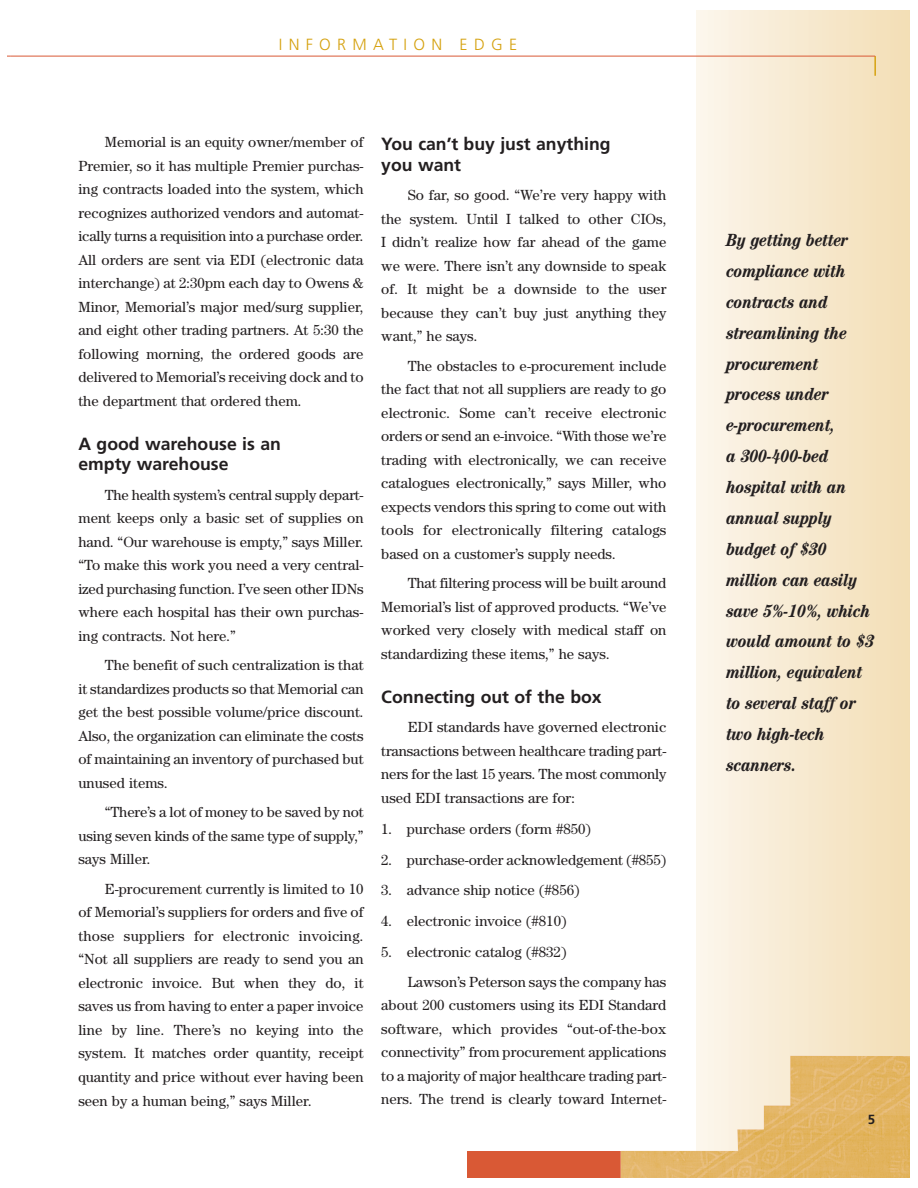
<style>
.page{position:relative;width:918px;height:1188px;background:#fff}
.page>*{position:absolute;margin:0;border:0;box-sizing:border-box;transform-origin:0 0}
.t1{font:italic 700 condensed 17.7px/30.9px "Century";color:#231f20}
.t2{font:700 17.7px/20.5px "Frutiger";color:#231f20}
.t3{font:300 16.2px "Frutiger";letter-spacing:.39em;color:#d5a10e}
.t4{font:14.7px/23.5px "Century";color:#231f20;text-align:justify}
.t5{font:700 13.2px "Frutiger";color:#231f20}
</style>
<div class="page">
<div style="left:467px;top:1151px;width:264px;height:27px;background:#d95935"></div>
<div style="left:697px;top:11px;width:213px;height:1167px;background:linear-gradient(to right,#fcf6ec,#f3deb5)"></div>
<img style="left:621px;top:1056px;width:289px;height:122px">
<hr style="left:874px;top:56px;width:2px;height:20px;background:#d5a10e">
<hr style="left:11px;top:56px;width:864px;height:1px;background:#d95935">
<p class="t3" style="left:279px;top:38px;width:240px">INFORMATION EDGE</p>
<p class="t4" style="left:78px;top:132px;width:287px;text-indent:26px">Memorial is an equity owner/member of Premier, so it has multiple Premier purchas&shy;ing contracts loaded into the system, which recognizes authorized vendors and automat&shy;ically turns a requisition into a purchase order.<br>All orders are sent via EDI (electronic data interchange) at 2:30pm each day to Owens &amp; Minor, Memorial’s major med/surg supplier, and eight other trading partners. At 5:30 the following morning, the ordered goods are delivered to Memorial’s receiving dock and to the department that ordered them.</p>
<p class="t2" style="left:78px;top:435px;width:204px">A good warehouse is an empty warehouse</p>
<p class="t4" style="left:78px;top:484px;width:287px;text-indent:26px">The health system’s central supply depart&shy;ment keeps only a basic set of supplies on hand. “Our warehouse is empty,” says Miller. “To make this work you need a very central&shy;ized purchasing function. I’ve seen other IDNs where each hospital has their own purchas&shy;ing contracts. Not here.”</p>
<p class="t4" style="left:78px;top:655px;width:287px;text-indent:26px">The benefit of such centralization is that it standardizes products so that Memorial can get the best possible volume/price discount.<br>Also, the organization can eliminate the costs of maintaining an inventory of purchased but unused items.</p>
<p class="t4" style="left:78px;top:802px;width:287px;text-indent:26px">“There’s a lot of money to be saved by not using seven kinds of the same type of supply,” says Miller.</p>
<p class="t4" style="left:78px;top:878px;width:287px;text-indent:26px">E-procurement currently is limited to 10 of Memorial’s suppliers for orders and five of those suppliers for electronic invoicing. “Not all suppliers are ready to send you an electronic invoice. But when they do, it saves us from having to enter a paper invoice line by line. There’s no keying into the system. It matches order quantity, receipt quantity and price without ever having been seen by a human being,” says Miller.</p>
<p class="t2" style="left:381px;top:135px;width:231px">You can’t buy just anything you want</p>
<p class="t4" style="left:381px;top:185px;width:287px;text-indent:26px">So far, so good. “We’re very happy with the system. Until I talked to other CIOs, I didn’t realize how far ahead of the game we were. There isn’t any downside to speak of. It might be a downside to the user because they can’t buy just anything they want,” he says.</p>
<p class="t4" style="left:381px;top:355px;width:287px;text-indent:26px">The obstacles to e-procurement include the fact that not all suppliers are ready to go electronic. Some can’t receive electronic orders or send an e-invoice. “With those we’re trading with electronically, we can receive catalogues electronically,” says Miller, who expects vendors this spring to come out with tools for electronically filtering catalogs based on a customer’s supply needs.</p>
<p class="t4" style="left:381px;top:573px;width:287px;text-indent:26px">That filtering process will be built around Memorial’s list of approved products. “We’ve worked very closely with medical staff on standardizing these items,” he says.</p>
<p class="t2" style="left:381px;top:688px;width:222px">Connecting out of the box</p>
<p class="t4" style="left:381px;top:717px;width:287px;text-indent:26px">EDI standards have governed electronic transactions between healthcare trading part&shy;ners for the last 15 years. The most commonly used EDI transactions are for:</p>
<p class="t4" style="left:381px;top:818px;width:211px">1. purchase orders (form #850)</p>
<p class="t4" style="left:381px;top:849px;width:287px">2. purchase-order acknowledgement (#855)</p>
<p class="t4" style="left:381px;top:880px;width:200px">3. advance ship notice (#856)</p>
<p class="t4" style="left:381px;top:911px;width:187px">4. electronic invoice (#810)</p>
<p class="t4" style="left:408px;top:939px;width:260px;line-height:29.4px;text-indent:-26px">5. electronic catalog (#832)<br>Lawson’s Peterson says the company has</p>
<p class="t4" style="left:381px;top:995px;width:287px">about 200 customers using its EDI Standard software, which provides “out-of-the-box connectivity” from procurement applications to a majority of major healthcare trading part&shy;ners. The trend is clearly toward Internet-</p>
<p class="t1" style="left:727px;top:226px;width:149px">By getting better compliance with contracts and streamlining the procurement process under e-procurement,<br>a 300-400-bed hospital with an annual supply budget of $30 million can easily save 5%-10%, which would amount to $3 million, equivalent to several staff or two high-tech scanners.</p>
<p class="t5" style="left:868px;top:1115px;width:9px">5</p>
</div>
